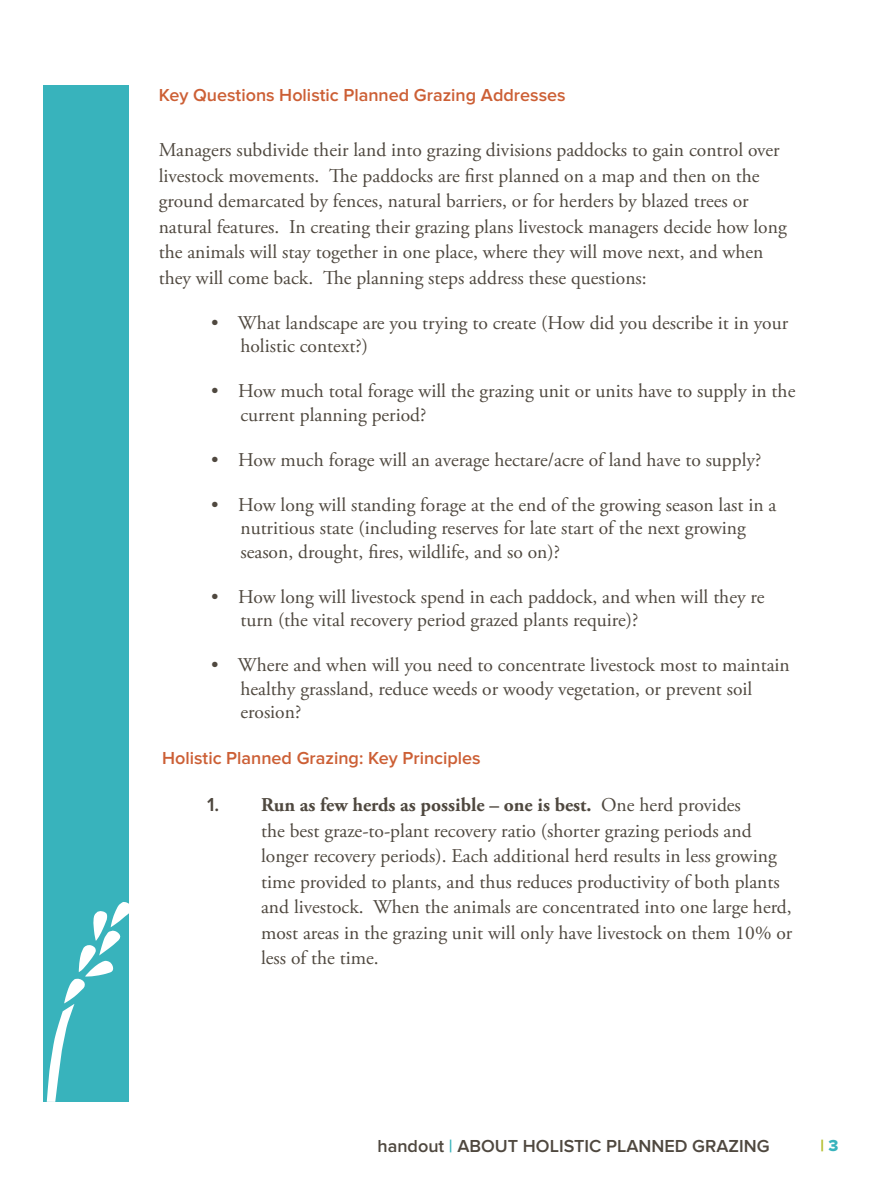
<style>
.page{position:relative;width:893px;height:1187px;background:#fff}
.page>*{position:absolute;margin:0;border:0;box-sizing:border-box;transform-origin:0 0}
.Sub_heading_Poppy{font:19.5px/25.5px "Adobe Garamond Pro";color:#4f483f}
.Heading_2{font:19.5px "Adobe Garamond Pro";color:#4f483f}
.Sub_heading_Poppy-2{font:600 18px "Proxima Nova";color:#cc5f35}
.t1{font:600 18px "Proxima Nova";color:#4f483f}
.t2{font:16.5px "Proxima Nova Extrabld";color:#b5c034}
.s1{font-family:"Proxima Nova";font-weight:600}
.s2{font-weight:700}
.s3{color:#38b3bc}
</style>
<div class="page">
<div style="left:44px;top:85px;width:85px;height:1016px;background:#38b3bc"></div>
<svg style="left:47px;top:902px;width:82px;height:199px"></svg>
<p class="Sub_heading_Poppy-2" style="left:159px;top:84px;width:408px">Key Questions Holistic Planned Grazing Addresses</p>
<p class="Sub_heading_Poppy" style="left:159px;top:138px;width:629px">Managers subdivide their land into grazing divisions paddocks to gain control over livestock movements. The paddocks are first planned on a map and then on the ground demarcated by fences, natural barriers, or for herders by blazed trees or natural features. In creating their grazing plans livestock managers decide how long the animals will stay together in one place, where they will move next, and when they will come back. The planning steps address these questions:</p>
<p class="Heading_2" style="left:211px;top:311px;width:578px">• What landscape are you trying to create (How did you describe it in your</p>
<p class="Heading_2" style="left:240px;top:334px;width:129px">holistic context?)</p>
<p class="Heading_2" style="left:211px;top:379px;width:586px">• How much total forage will the grazing unit or units have to supply in the</p>
<p class="Heading_2" style="left:240px;top:403px;width:187px">current planning period?</p>
<p class="Heading_2" style="left:211px;top:448px;width:552px">• How much forage will an average hectare/acre of land have to supply?</p>
<p class="Heading_2" style="left:211px;top:493px;width:567px">• How long will standing forage at the end of the growing season last in a</p>
<p class="Heading_2" style="left:240px;top:516px;width:507px">nutritious state (including reserves for late start of the next growing</p>
<p class="Heading_2" style="left:240px;top:540px;width:321px">season, drought, fires, wildlife, and so on)?</p>
<p class="Heading_2" style="left:211px;top:585px;width:555px">• How long will livestock spend in each paddock, and when will they re</p>
<p class="Heading_2" style="left:240px;top:608px;width:399px">turn (the vital recovery period grazed plants require)?</p>
<p class="Heading_2" style="left:211px;top:653px;width:580px">• Where and when will you need to concentrate livestock most to maintain</p>
<p class="Heading_2" style="left:240px;top:676px;width:513px">healthy grassland, reduce weeds or woody vegetation, or prevent soil</p>
<p class="Heading_2" style="left:240px;top:700px;width:62px">erosion?</p>
<p class="Sub_heading_Poppy-2" style="left:162px;top:747px;width:320px">Holistic Planned Grazing: Key Principles</p>
<p class="Sub_heading_Poppy" style="left:261px;top:792px;width:533px;text-indent:-54px"><span class="s1">1.</span> <span class="s2">Run as few herds as possible – one is best.</span> One herd provides<br>the best graze-to-plant recovery ratio (shorter grazing periods and longer recovery periods). Each additional herd results in less growing time provided to plants, and thus reduces productivity of both plants and livestock. When the animals are concentrated into one large herd, most areas in the grazing unit will only have livestock on them 10% or less of the time.</p>
<p class="t1" style="left:377px;top:1135px;width:394px">handout <span class="s3">|</span> ABOUT HOLISTIC PLANNED GRAZING</p>
<p class="t2" style="left:821px;top:1135px;width:19px">| <span class="s3">3</span></p>
</div>
